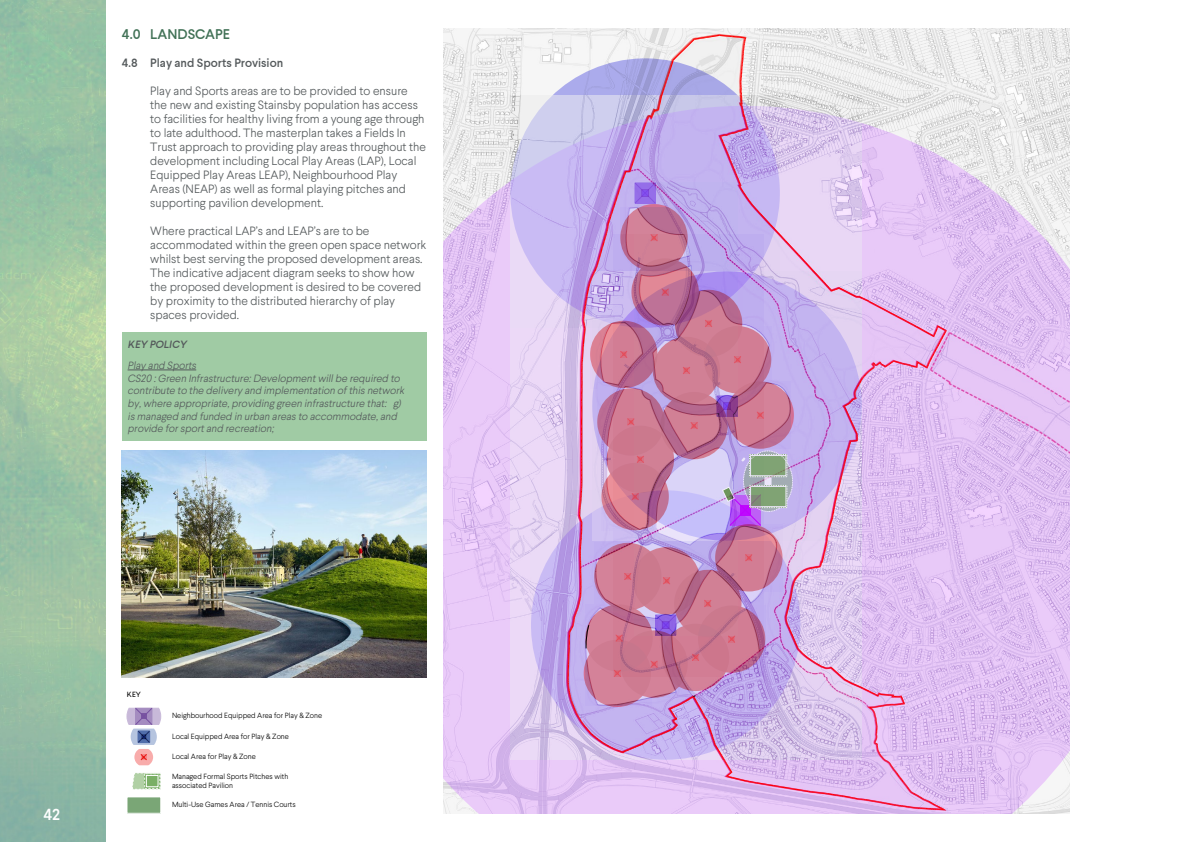
<style>
.page{position:relative;width:1191px;height:842px;background:#fff}
.page>*{position:absolute;margin:0;border:0;box-sizing:border-box;transform-origin:0 0}
.t1{font:500 16px "Larsseit";color:#fff}
.t2{font:500 14px "Larsseit";color:#427257}
.t3{font:300 12px/14px "Larsseit";color:#54595b}
.t4{font:500 12px "Larsseit";color:#54595b}
.t5{font:italic 300 10.5px/12.6px "Larsseit";color:#54595b}
.t6{font:italic 500 10.5px "Larsseit";color:#54595b}
.t7{font:300 7.5px/9px "Larsseit";color:#000}
.t8{font:7.5px "Larsseit";color:#000}
</style>
<div class="page">
<img style="left:443px;top:28px;width:626px;height:78px">
<svg style="left:510px;top:58px;width:57px;height:48px;fill:#f6f6f6"></svg>
<svg style="left:443px;top:106px;width:626px;height:708px"></svg>
<svg style="left:567px;top:35px;width:379px;height:775px"></svg>
<div style="left:127px;top:797px;width:34px;height:16px;background:#7aa676"></div>
<div style="left:127px;top:796px;width:34px;height:18px;border:1px solid #fff"></div>
<svg style="left:127px;top:707px;width:34px;height:58px"></svg>
<svg style="left:132px;top:773px;width:29px;height:16px"></svg>
<svg style="left:145px;top:774px;width:15px;height:14px"></svg>
<div style="left:146px;top:775px;width:12px;height:12px;border:1px solid #fff"></div>
<div style="left:122px;top:332px;width:304px;height:108px;background:#a0cba4"></div>
<hr style="left:128px;top:370px;width:68px;height:1px;background:#54595b">
<img style="left:122px;top:451px;width:304px;height:227px">
<p class="t2" style="left:122px;top:26px;width:110px">4.0 LANDSCAPE</p>
<p class="t4" style="left:122px;top:56px;width:163px">4.8 Play and Sports Provision</p>
<p class="t3" style="left:150px;top:84px;width:277px">Play and Sports areas are to be provided to ensure the new and existing Stainsby population has access to facilities for healthy living from a young age through to late adulthood. The masterplan takes a Fields In Trust approach to providing play areas throughout the development including Local Play Areas (LAP), Local Equipped Play Areas LEAP), Neighbourhood Play Areas (NEAP) as well as formal playing pitches and supporting pavilion development.</p>
<p class="t3" style="left:150px;top:224px;width:277px">Where practical LAP’s and LEAP’s are to be accommodated within the green open space network whilst best serving the proposed development areas.<br>The indicative adjacent diagram seeks to show how the proposed development is desired to be covered by proximity to the distributed hierarchy of play spaces provided.</p>
<p class="t6" style="left:128px;top:338px;width:63px">KEY POLICY</p>
<p class="t5" style="left:128px;top:359px;width:280px">Play and Sports<br>CS20 :Green Infrastructure:Developmentwillbe required to contribute to the delivery and implementation ofthis network by,where appropriate,providing green infrastructure that: g) is managed and funded in urban areas to accommodate,and provide forsportand recreation;</p>
<h1 class="t1" style="left:43px;top:805px;width:18px">42</h1>
<p class="t8" style="left:127px;top:689px;width:15px">KEY</p>
<p class="t7" style="left:172px;top:711px;width:152px">Neighbourhood Equipped Area for Play &amp; Zone</p>
<p class="t7" style="left:172px;top:731px;width:118px">Local Equipped Area for Play &amp; Zone</p>
<p class="t7" style="left:172px;top:752px;width:85px">Local Area for Play &amp; Zone</p>
<p class="t7" style="left:172px;top:772px;width:118px">Managed Formal Sports Pitches with associated Pavilion</p>
<p class="t7" style="left:172px;top:800px;width:125px">Multi-Use Games Area / Tennis Courts</p>
</div>
